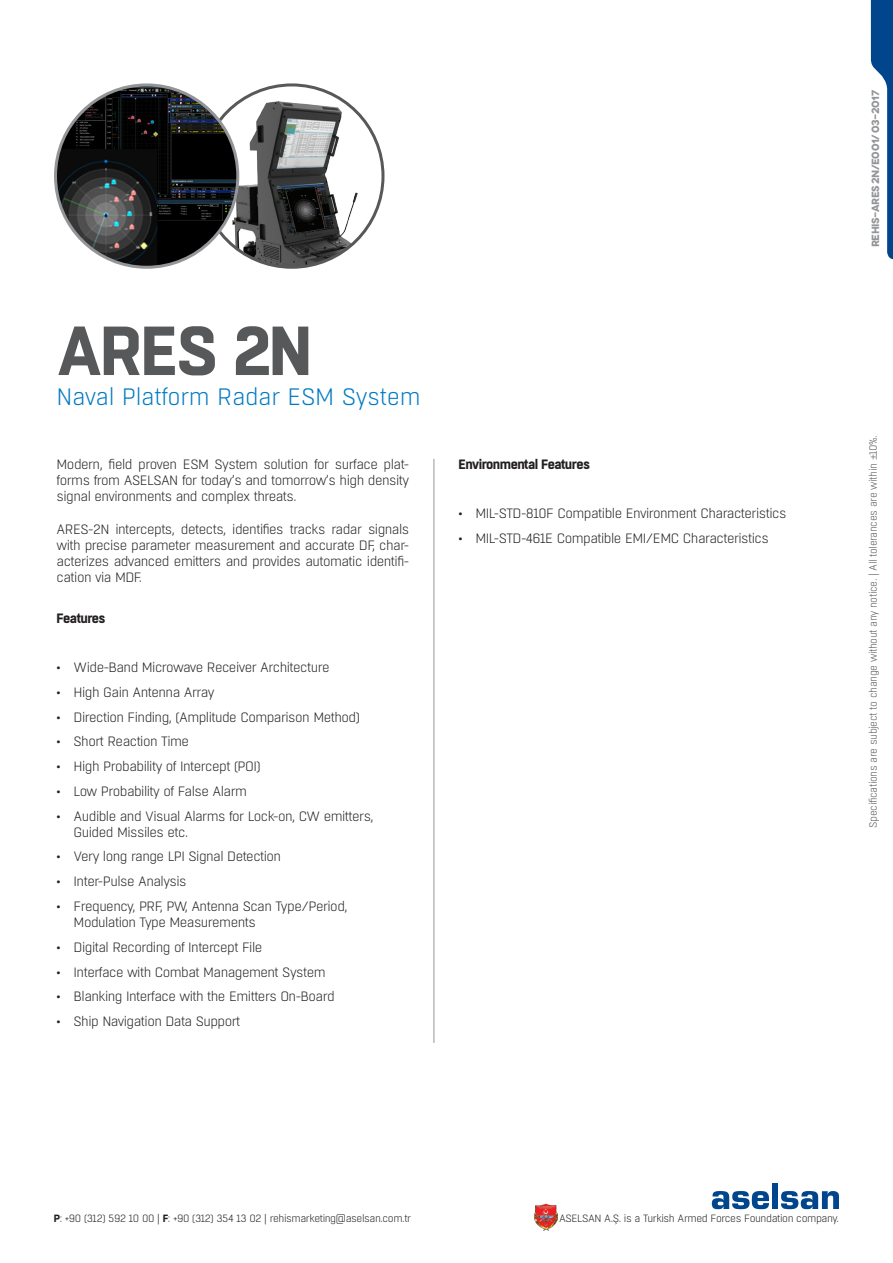
<style>
.page{position:relative;width:893px;height:1263px;background:#fff}
.page>*{position:absolute;margin:0;border:0;box-sizing:border-box;transform-origin:0 0}
.t1{font:700 69.15px "Boxed";letter-spacing:-.04em;color:#57585a}
.t2{font:300 23.7px "Boxed";letter-spacing:-.015em;color:#007ac2}
.t3{font:300 13.5px/16.2px "Boxed";letter-spacing:-.04em;color:#231f20}
.sda{font:700 13.5px "Boxed";letter-spacing:-.04em;color:#231f20}
.t4{font:300 10.5px "Boxed";letter-spacing:-.04em;color:#231f20}
.t5{font:300 10.5px "Boxed";letter-spacing:-.04em;color:#57585a}
.t6{font:700 10.5px "Novecentowide";letter-spacing:-.04em;color:#939598}
.s1{font-family:"Minion Pro";font-weight:400}
.s2{font-weight:700}
</style>
<div class="page">
<svg style="left:871px;top:0;width:22px;height:259px"></svg>
<img style="left:534px;top:1203px;width:23px;height:28px">
<svg style="left:712px;top:1191px;width:57px;height:18px"></svg>
<div style="left:772px;top:1183px;width:6px;height:26px;background:#01468c"></div>
<svg style="left:781px;top:1191px;width:58px;height:18px"></svg>
<img style="left:201px;top:91px;width:182px;height:176px">
<img style="left:56px;top:85px;width:182px;height:182px;border-radius:91px">
<hr style="left:434px;top:459px;width:1px;height:584px;background:#939598">
<p class="t1" style="left:57px;top:304px;width:257px">ARES 2N</p>
<p class="t2" style="left:57px;top:382px;width:366px">Naval Platform Radar ESM System</p>
<p class="t3" style="left:57px;top:456px;width:354px;text-align:justify">Modern, field proven ESM System solution for surface plat&shy;forms from ASELSAN for today’s and tomorrow’s high density signal environments and complex threats.</p>
<p class="t3" style="left:57px;top:521px;width:354px;text-align:justify">ARES-2N intercepts, detects, identifies tracks radar signals with precise parameter measurement and accurate DF, char&shy;acterizes advanced emitters and provides automatic identifi&shy;cation via MDF.</p>
<p class="sda" style="left:57px;top:609px;width:50px">Features</p>
<p class="t3" style="left:57px;top:660px;width:274px">• Wide-Band Microwave Receiver Architecture</p>
<p class="t3" style="left:57px;top:684px;width:159px">• High Gain Antenna Array</p>
<p class="t3" style="left:57px;top:709px;width:305px">• Direction Finding, (Amplitude Comparison Method)</p>
<p class="t3" style="left:57px;top:734px;width:134px">• Short Reaction Time</p>
<p class="t3" style="left:57px;top:758px;width:205px">• High Probability of Intercept (POI)</p>
<p class="t3" style="left:57px;top:783px;width:192px">• Low Probability of False Alarm</p>
<p class="t3" style="left:74px;top:808px;width:302px;text-indent:-17px">• Audible and Visual Alarms for Lock-on, CW emitters,<br>Guided Missiles etc.</p>
<p class="t3" style="left:57px;top:849px;width:226px">• Very long range LPI Signal Detection</p>
<p class="t3" style="left:57px;top:873px;width:131px">• Inter-Pulse Analysis</p>
<p class="t3" style="left:74px;top:898px;width:275px;text-indent:-17px">• Frequency, PRF, PW, Antenna Scan Type/Period,<br>Modulation Type Measurements</p>
<p class="t3" style="left:57px;top:939px;width:207px">• Digital Recording of Intercept File</p>
<p class="t3" style="left:57px;top:964px;width:270px">• Interface with Combat Management System</p>
<p class="t3" style="left:57px;top:988px;width:280px">• Blanking Interface with the Emitters On-Board</p>
<p class="t3" style="left:57px;top:1013px;width:185px">• Ship Navigation Data Support</p>
<p class="sda" style="left:459px;top:455px;width:133px">Environmental Features</p>
<p class="t3" style="left:459px;top:506px;width:329px">• MIL-STD-810F Compatible Environment Characteristics</p>
<p class="t3" style="left:459px;top:530px;width:312px">• MIL-STD-461E Compatible EMI/EMC Characteristics</p>
<p class="t6" style="left:869px;top:247px;width:159px;rotate:-90deg">REHIS-ARES 2N/E001/ 03-2017</p>
<p class="t5" style="left:867px;top:827px;width:394px;rotate:-90deg">Specifications are subject to change without any notice. | All tolerances are within <span class="s1">±</span>10%.</p>
<p class="t4" style="left:54px;top:1212px;width:359px"><span class="s2">P</span>: +90 (312) 592 10 00 | <span class="s2">F</span>: +90 (312) 354 13 02 | rehismarketing@aselsan.com.tr</p>
<p class="t4" style="left:559px;top:1212px;width:281px">ASELSAN A.Ş. is a Turkish Armed Forces Foundation company.</p>
</div>
